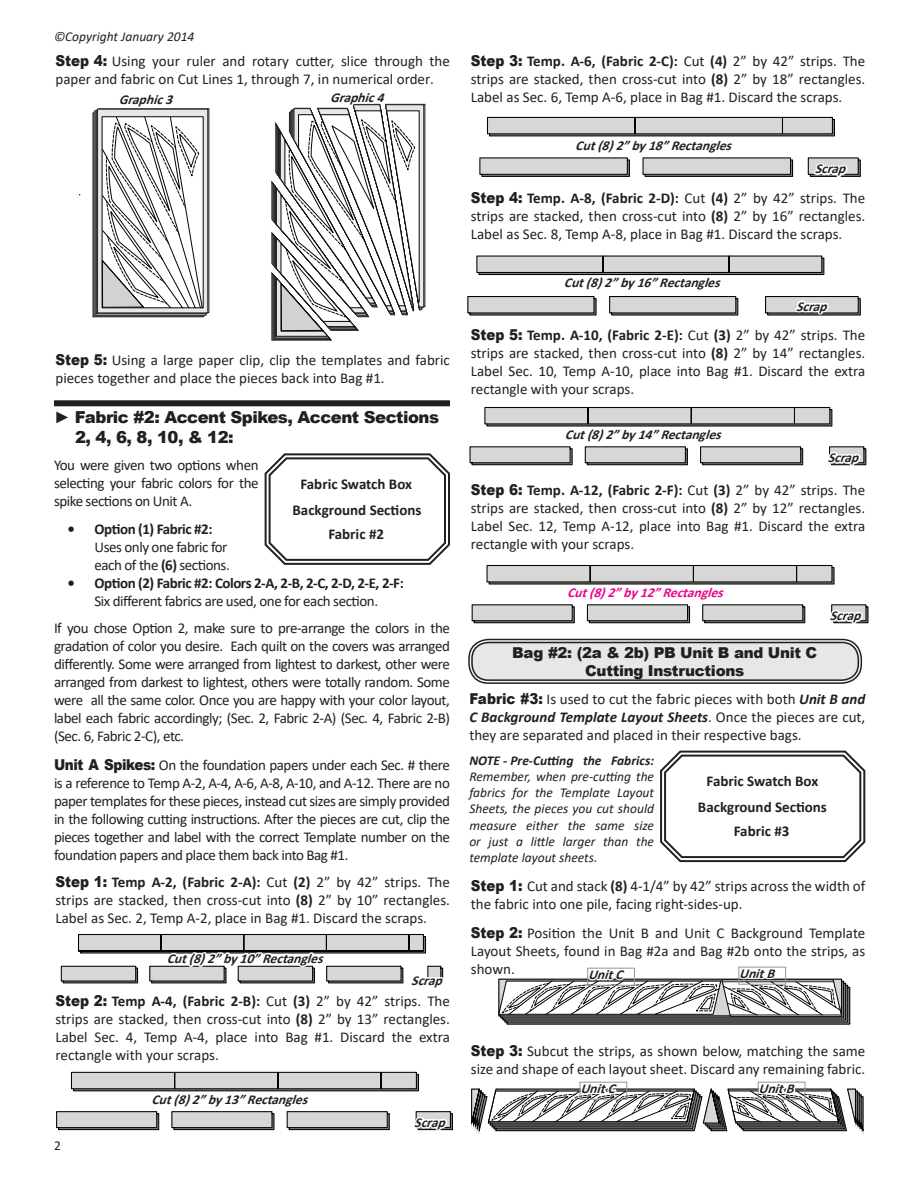
<style>
.page{position:relative;width:918px;height:1188px;background:#fff}
.page>*{position:absolute;margin:0;border:0;box-sizing:border-box;transform-origin:0 0}
.t1{font:900 16.5px/19.8px "Arial";letter-spacing:-.03em;color:#231f20}
.Run-In_Header{font:15px/18px "Calibri";color:#231f20;text-align:justify}
.t2{font:700 15px/18px "Calibri";letter-spacing:-.03em;color:#231f20;text-align:center}
.t3{font:700 15px "Calibri";color:#231f20}
.Run-In_Header-2{font:15px/18px "Calibri";letter-spacing:-.03em;color:#231f20}
.t4{font:900 15px/18px "Arial";letter-spacing:-.02em;color:#231f20;text-align:center}
.Note_Inline_Style{font:italic 13.5px/16.2px "Calibri";color:#231f20;text-align:justify}
.t5{font:italic 700 13.5px "Calibri";color:#231f20}
.t6{font:italic 700 13.5px "Calibri";color:#ed028c}
.t7{font:13.5px "Calibri";color:#231f20}
.s1{font-family:"Arial";font-weight:900}
.s2{font-weight:700}
.s3{font-weight:400}
.s4{font-weight:700;font-style:italic}
</style>
<div class="page">
<div style="left:98px;top:109px;width:110px;height:204px;background:linear-gradient(to right,#e6e7e9,#e6e7e9)"></div>
<div style="left:97px;top:109px;width:111px;height:204px;border:1px solid #231f20"></div>
<svg style="left:56px;top:934px;width:397px;height:197px"></svg>
<svg style="left:467px;top:116px;width:400px;height:350px"></svg>
<div style="left:486px;top:565px;width:346px;height:17px;border:1px solid #040503"></div>
<svg style="left:487px;top:566px;width:348px;height:19px;background:#b7b8b6"></svg>
<svg style="left:471px;top:604px;width:398px;height:37px"></svg>
<svg style="left:498px;top:966px;width:352px;height:59px"></svg>
<div style="left:587px;top:968px;width:48px;height:18px;border:1px solid #939598"></div>
<svg style="left:471px;top:1081px;width:393px;height:54px"></svg>
<div style="left:580px;top:1082px;width:47px;height:18px;border:1px solid #939598"></div>
<div style="left:54px;top:400px;width:396px;height:6px;background:#231f20"></div>
<div style="left:471px;top:641px;width:389px;height:41px;background:#e6e7e9;border-radius:18px"></div>
<div style="left:468px;top:639px;width:394px;height:45px;border:1px solid #231f20;border-radius:20px"></div>
<div style="left:471px;top:642px;width:388px;height:39px;border:1px solid #231f20;border-radius:16px"></div>
<svg style="left:660px;top:750px;width:206px;height:113px"></svg>
<div style="left:664px;top:755px;width:197px;height:103px;border:2px solid #231f20;border-radius:17px"></div>
<svg style="left:264px;top:453px;width:186px;height:112px"></svg>
<div style="left:269px;top:457px;width:177px;height:104px;border:2px solid #231f20;border-radius:17px"></div>
<svg style="left:102px;top:108px;width:101px;height:201px"></svg>
<svg style="left:271px;top:103px;width:155px;height:238px"></svg>
<p class="Note_Inline_Style" style="left:54px;top:28px;width:142px">©Copyright January 2014</p>
<p class="Run-In_Header" style="left:56px;top:52px;width:396px"><span class="s1">Step 4:</span> Using your ruler and rotary cutter, slice through the paper and fabric on Cut Lines 1, through 7, in numerical order.</p>
<p class="t5" style="left:119px;top:90px;width:61px">Graphic3</p>
<p class="t5" style="left:330px;top:88px;width:61px">Graphic4</p>
<p class="Run-In_Header" style="left:56px;top:351px;width:396px"><span class="s1">Step 5:</span> Using a large paper clip, clip the templates and fabric pieces together and place the pieces back into Bag #1.</p>
<p class="t1" style="left:75px;top:407px;width:366px;text-indent:-21px">► Fabric #2: Accent Spikes, Accent Sections<br>2, 4, 6, 8, 10, &amp; 12:</p>
<p class="Run-In_Header" style="left:54px;top:455px;width:206px">You were given two options when selecting your fabric colors for the spike sections on Unit A.</p>
<p class="Run-In_Header-2" style="left:94px;top:520px;width:137px;text-indent:-27px"><span class="s2">• Option (1) Fabric #2:<br></span>Uses only one fabric for each of the <span class="s2">(6)</span> sections.</p>
<p class="t2" style="left:68px;top:574px;width:338px">• Option (2) Fabric #2: Colors 2-A, 2-B, 2-C, 2-D, 2-E, 2-F:<br><span class="s3">Six different fabrics are used, one for each section.</span></p>
<p class="Run-In_Header" style="left:54px;top:619px;width:397px">If you chose Option 2, make sure to pre-arrange the colors in the gradation of color you desire. Each quilt on the covers was arranged differently. Some were arranged from lightest to darkest, other were arranged from darkest to lightest, others were totally random. Some were all the same color. Once you are happy with your color layout, label each fabric accordingly; (Sec. 2, Fabric 2-A) (Sec. 4, Fabric 2-B) (Sec. 6, Fabric 2-C), etc.</p>
<p class="Run-In_Header" style="left:54px;top:756px;width:397px"><span class="s1">Unit A Spikes:</span> On the foundation papers under each Sec. # there is a reference to Temp A-2, A-4, A-6, A-8, A-10, and A-12. There are no paper templates for these pieces, instead cut sizes are simply provided in the following cutting instructions. After the pieces are cut, clip the pieces together and label with the correct Template number on the foundation papers and place them back into Bag #1.</p>
<p class="Run-In_Header" style="left:56px;top:873px;width:396px"><span class="s1">Step 1:</span> <span class="s2">Temp A-2, (Fabric 2-A):</span> Cut <span class="s2">(2)</span> 2” by 42” strips. The strips are stacked, then cross-cut into <span class="s2">(8)</span> 2” by 10” rectangles.<br>Label as Sec. 2, Temp A-2, place in Bag #1. Discard the scraps.</p>
<p class="t3" style="left:300px;top:473px;width:113px">Fabric Swatch Box</p>
<p class="t3" style="left:293px;top:499px;width:130px">Background Sections</p>
<p class="t3" style="left:328px;top:523px;width:57px">Fabric #2</p>
<p class="t5" style="left:167px;top:949px;width:163px">Cut(8)2”by10”Rectangles</p>
<p class="t5" style="left:411px;top:971px;width:38px">Scrap</p>
<p class="Run-In_Header" style="left:56px;top:992px;width:396px"><span class="s1">Step 2:</span> <span class="s2">Temp A-4, (Fabric 2-B):</span> Cut <span class="s2">(3)</span> 2” by 42” strips. The strips are stacked, then cross-cut into <span class="s2">(8)</span> 2” by 13” rectangles.<br>Label Sec. 4, Temp A-4, place into Bag #1. Discard the extra rectangle with your scraps.</p>
<p class="t7" style="left:54px;top:1136px;width:8px">2</p>
<p class="t5" style="left:152px;top:1090px;width:163px">Cut(8)2”by13”Rectangles</p>
<p class="t5" style="left:414px;top:1113px;width:38px">Scrap</p>
<p class="Run-In_Header" style="left:471px;top:52px;width:396px"><span class="s1">Step 3:</span> <span class="s2">Temp. A-6, (Fabric 2-C):</span> Cut <span class="s2">(4)</span> 2” by 42” strips. The strips are stacked, then cross-cut into <span class="s2">(8)</span> 2” by 18” rectangles.<br>Label as Sec. 6, Temp A-6, place in Bag #1. Discard the scraps.</p>
<p class="t5" style="left:575px;top:136px;width:163px">Cut(8)2”by18”Rectangles</p>
<p class="t5" style="left:815px;top:159px;width:38px">Scrap</p>
<p class="Run-In_Header" style="left:471px;top:189px;width:396px"><span class="s1">Step 4:</span> <span class="s2">Temp. A-8, (Fabric 2-D):</span> Cut <span class="s2">(4)</span> 2” by 42” strips. The strips are stacked, then cross-cut into <span class="s2">(8)</span> 2” by 16” rectangles.<br>Label as Sec. 8, Temp A-8, place in Bag #1. Discard the scraps.</p>
<p class="t5" style="left:564px;top:273px;width:163px">Cut(8)2”by16”Rectangles</p>
<p class="t5" style="left:796px;top:297px;width:38px">Scrap</p>
<p class="Run-In_Header" style="left:471px;top:326px;width:396px"><span class="s1">Step 5:</span> <span class="s2">Temp. A-10, (Fabric 2-E):</span> Cut <span class="s2">(3)</span> 2” by 42” strips. The strips are stacked, then cross-cut into <span class="s2">(8)</span> 2” by 14” rectangles.<br>Label Sec. 10, Temp A-10, place into Bag #1. Discard the extra rectangle with your scraps.</p>
<p class="t5" style="left:565px;top:425px;width:163px">Cut(8)2”by14”Rectangles</p>
<p class="t5" style="left:828px;top:448px;width:38px">Scrap</p>
<p class="Run-In_Header" style="left:471px;top:480px;width:396px"><span class="s1">Step 6:</span> <span class="s2">Temp. A-12, (Fabric 2-F):</span> Cut <span class="s2">(3)</span> 2” by 42” strips. The strips are stacked, then cross-cut into <span class="s2">(8)</span> 2” by 12” rectangles.<br>Label Sec. 12, Temp A-12, place into Bag #1. Discard the extra rectangle with your scraps.</p>
<p class="t6" style="left:567px;top:583px;width:163px">Cut(8)2”by12”Rectangles</p>
<p class="t4" style="left:512px;top:643px;width:306px">Bag #2: (2a &amp; 2b) PB Unit B and Unit C<br>Cutting Instructions</p>
<p class="t5" style="left:830px;top:606px;width:38px">Scrap</p>
<p class="Run-In_Header" style="left:469px;top:689px;width:398px"><span class="s1">Fabric #3:</span> Is used to cut the fabric pieces with both <span class="s4">Unit B and C Background Template Layout Sheets</span>. Once the pieces are cut, they are separated and placed in their respective bags.</p>
<p class="Note_Inline_Style" style="left:469px;top:752px;width:186px"><span class="s2">NOTE - Pre-Cutting the Fabrics:<br></span>Remember, when pre-cutting the fabrics for the Template Layout Sheets, the pieces you cut should measure either the same size or just a little larger than the template layout sheets.</p>
<p class="Run-In_Header" style="left:471px;top:876px;width:396px"><span class="s1">Step 1:</span> Cut and stack <span class="s2">(8)</span> 4-1/4” by 42” strips across the width of the fabric into one pile, facing right-sides-up.</p>
<p class="Run-In_Header" style="left:471px;top:923px;width:396px"><span class="s1">Step 2:</span> Position the Unit B and Unit C Background Template Layout Sheets, found in Bag #2a and Bag #2b onto the strips, as shown.</p>
<p class="t3" style="left:707px;top:771px;width:113px">Fabric Swatch Box</p>
<p class="t3" style="left:698px;top:796px;width:130px">Background Sections</p>
<p class="t3" style="left:734px;top:820px;width:57px">Fabric #3</p>
<p class="t5" style="left:588px;top:965px;width:42px">UnitC</p>
<p class="t5" style="left:739px;top:964px;width:42px">UnitB</p>
<p class="Run-In_Header" style="left:471px;top:1042px;width:396px"><span class="s1">Step 3:</span> Subcut the strips, as shown below, matching the same size and shape of each layout sheet. Discard any remaining fabric.</p>
<p class="t5" style="left:580px;top:1079px;width:42px">UnitC</p>
<p class="t5" style="left:759px;top:1079px;width:42px">UnitB</p>
</div>
